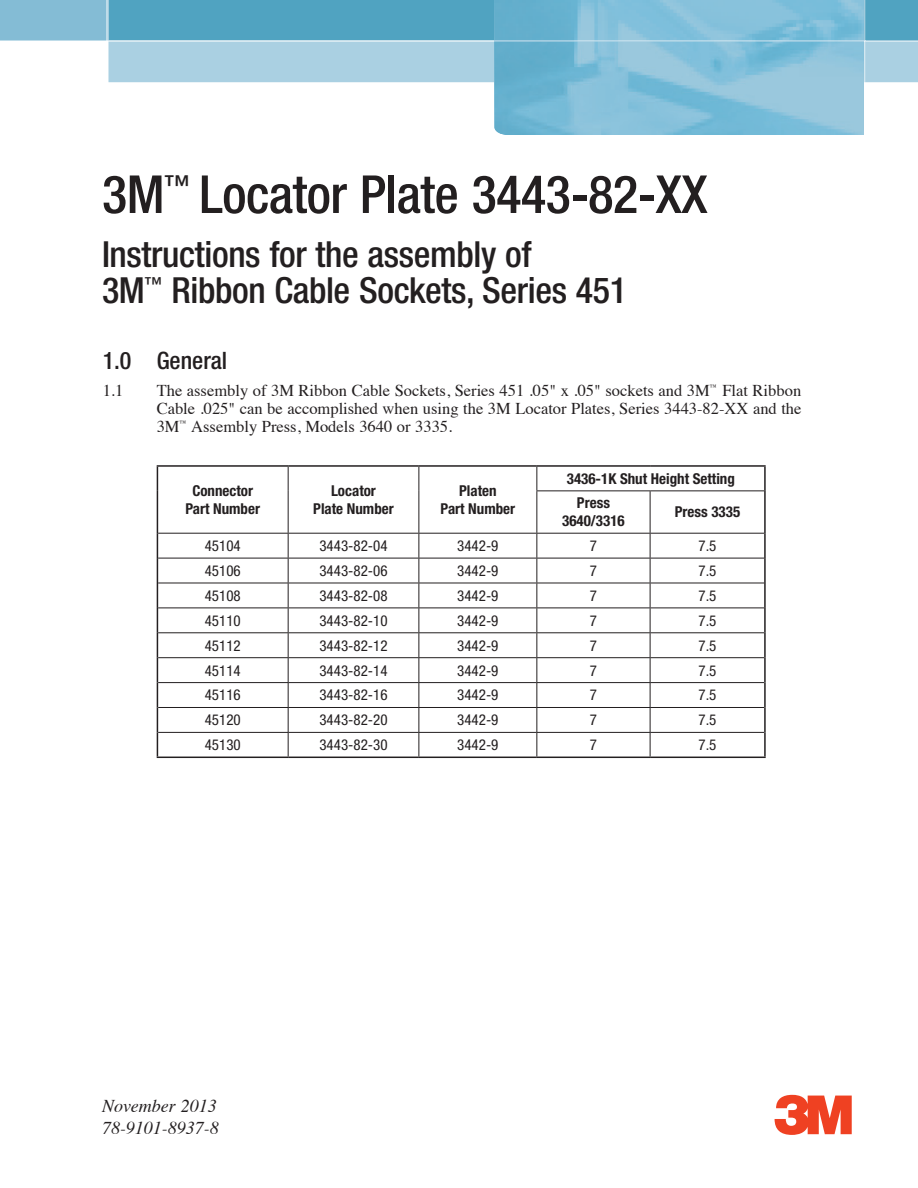
<style>
.page{position:relative;width:918px;height:1188px;background:#fff}
.page>*{position:absolute;margin:0;border:0;box-sizing:border-box;transform-origin:0 0}
.t1{font:54px "Logo 3 Mv 3 tt";color:#ef4122}
.t2{font:500 condensed 52.5px "Helvetica Neue LT Std";letter-spacing:-.01em;color:#231f20}
.t3{font:500 condensed 36px/36px "Helvetica Neue LT Std";letter-spacing:-.01em;color:#231f20}
.t4{font:500 condensed 24px "Helvetica Neue LT Std";color:#231f20}
.t5{font:italic 18px/21.6px "Times";color:#231f20}
.t6{font:16.5px/18px "Times";color:#231f20;text-align:justify}
.t7{font:condensed 15px "Helvetica Neue LT Std";color:#231f20}
.t8{font:700 condensed 15px/18px "Helvetica Neue LT Std";color:#231f20;text-align:center}
</style>
<div class="page">
<svg style="left:0;top:0;width:918px;height:135px"></svg>
<hr style="left:536px;top:490px;width:114px;height:1px;background:#231f20">
<hr style="left:650px;top:490px;width:114px;height:1px;background:#231f20">
<hr style="left:158px;top:533px;width:130px;height:1px;background:#231f20">
<hr style="left:288px;top:533px;width:131px;height:1px;background:#231f20">
<hr style="left:419px;top:533px;width:118px;height:1px;background:#231f20">
<hr style="left:537px;top:533px;width:113px;height:1px;background:#231f20">
<hr style="left:650px;top:533px;width:114px;height:1px;background:#231f20">
<hr style="left:158px;top:558px;width:130px;height:1px;background:#231f20">
<hr style="left:288px;top:558px;width:131px;height:1px;background:#231f20">
<hr style="left:419px;top:558px;width:118px;height:1px;background:#231f20">
<hr style="left:537px;top:558px;width:113px;height:1px;background:#231f20">
<hr style="left:650px;top:558px;width:114px;height:1px;background:#231f20">
<hr style="left:158px;top:583px;width:130px;height:1px;background:#231f20">
<hr style="left:288px;top:583px;width:131px;height:1px;background:#231f20">
<hr style="left:419px;top:583px;width:118px;height:1px;background:#231f20">
<hr style="left:537px;top:583px;width:113px;height:1px;background:#231f20">
<hr style="left:650px;top:583px;width:114px;height:1px;background:#231f20">
<hr style="left:158px;top:608px;width:130px;height:1px;background:#231f20">
<hr style="left:288px;top:608px;width:131px;height:1px;background:#231f20">
<hr style="left:419px;top:608px;width:118px;height:1px;background:#231f20">
<hr style="left:537px;top:608px;width:113px;height:1px;background:#231f20">
<hr style="left:650px;top:608px;width:114px;height:1px;background:#231f20">
<hr style="left:158px;top:632px;width:130px;height:1px;background:#231f20">
<hr style="left:288px;top:632px;width:131px;height:1px;background:#231f20">
<hr style="left:419px;top:632px;width:118px;height:1px;background:#231f20">
<hr style="left:537px;top:632px;width:113px;height:1px;background:#231f20">
<hr style="left:650px;top:632px;width:114px;height:1px;background:#231f20">
<hr style="left:158px;top:657px;width:130px;height:1px;background:#231f20">
<hr style="left:288px;top:657px;width:131px;height:1px;background:#231f20">
<hr style="left:419px;top:657px;width:118px;height:1px;background:#231f20">
<hr style="left:537px;top:657px;width:113px;height:1px;background:#231f20">
<hr style="left:650px;top:657px;width:114px;height:1px;background:#231f20">
<hr style="left:158px;top:682px;width:130px;height:1px;background:#231f20">
<hr style="left:288px;top:682px;width:131px;height:1px;background:#231f20">
<hr style="left:419px;top:682px;width:118px;height:1px;background:#231f20">
<hr style="left:537px;top:682px;width:113px;height:1px;background:#231f20">
<hr style="left:650px;top:682px;width:114px;height:1px;background:#231f20">
<hr style="left:158px;top:707px;width:130px;height:1px;background:#231f20">
<hr style="left:288px;top:707px;width:131px;height:1px;background:#231f20">
<hr style="left:419px;top:707px;width:118px;height:1px;background:#231f20">
<hr style="left:537px;top:707px;width:113px;height:1px;background:#231f20">
<hr style="left:650px;top:707px;width:114px;height:1px;background:#231f20">
<hr style="left:158px;top:732px;width:130px;height:1px;background:#231f20">
<hr style="left:288px;top:732px;width:131px;height:1px;background:#231f20">
<hr style="left:419px;top:732px;width:118px;height:1px;background:#231f20">
<hr style="left:537px;top:732px;width:113px;height:1px;background:#231f20">
<hr style="left:650px;top:732px;width:114px;height:1px;background:#231f20">
<svg style="left:288px;top:467px;width:1px;height:24px"></svg>
<svg style="left:419px;top:467px;width:1px;height:24px"></svg>
<svg style="left:536px;top:467px;width:1px;height:23px"></svg>
<hr style="left:288px;top:491px;width:1px;height:42px;background:#231f20">
<hr style="left:419px;top:491px;width:1px;height:42px;background:#231f20">
<hr style="left:536px;top:491px;width:1px;height:42px;background:#231f20">
<hr style="left:650px;top:491px;width:1px;height:42px;background:#231f20">
<svg style="left:288px;top:534px;width:1px;height:223px"></svg>
<svg style="left:419px;top:534px;width:1px;height:223px"></svg>
<svg style="left:536px;top:534px;width:1px;height:223px"></svg>
<svg style="left:650px;top:534px;width:1px;height:223px"></svg>
<hr style="left:157px;top:465px;width:131px;height:2px;background:#231f20">
<svg style="left:157px;top:467px;width:1px;height:24px"></svg>
<hr style="left:288px;top:465px;width:131px;height:2px;background:#231f20">
<hr style="left:419px;top:465px;width:118px;height:2px;background:#231f20">
<hr style="left:157px;top:491px;width:1px;height:42px;background:#231f20">
<hr style="left:537px;top:465px;width:113px;height:2px;background:#231f20">
<hr style="left:650px;top:465px;width:116px;height:2px;background:#231f20">
<hr style="left:764px;top:467px;width:2px;height:24px;background:#231f20">
<hr style="left:764px;top:491px;width:2px;height:42px;background:#231f20">
<hr style="left:764px;top:533px;width:2px;height:25px;background:#231f20">
<hr style="left:764px;top:558px;width:2px;height:25px;background:#231f20">
<hr style="left:764px;top:583px;width:2px;height:25px;background:#231f20">
<hr style="left:764px;top:608px;width:2px;height:25px;background:#231f20">
<hr style="left:764px;top:633px;width:2px;height:25px;background:#231f20">
<hr style="left:764px;top:658px;width:2px;height:25px;background:#231f20">
<hr style="left:764px;top:683px;width:2px;height:24px;background:#231f20">
<hr style="left:764px;top:707px;width:2px;height:25px;background:#231f20">
<svg style="left:157px;top:533px;width:1px;height:224px"></svg>
<hr style="left:764px;top:732px;width:2px;height:25px;background:#231f20">
<hr style="left:157px;top:757px;width:131px;height:1px;background:#231f20">
<hr style="left:288px;top:757px;width:131px;height:1px;background:#231f20">
<hr style="left:419px;top:757px;width:118px;height:1px;background:#231f20">
<hr style="left:537px;top:757px;width:113px;height:1px;background:#231f20">
<hr style="left:650px;top:757px;width:116px;height:1px;background:#231f20">
<h2 class="t2" style="left:102px;top:163px;width:607px">3M<sup>™</sup> Locator Plate 3443-82-XX</h2>
<h3 class="t3" style="left:102px;top:236px;width:527px">Instructions for the assembly of<br>3M<sup>™</sup> Ribbon Cable Sockets, Series 451</h3>
<h3 class="t4" style="left:103px;top:346px;width:126px">1.0 General</h3>
<p class="t6" style="left:103px;top:380px;width:22px">1.1</p>
<p class="t6" style="left:157px;top:380px;width:646px">The assembly of 3M Ribbon Cable Sockets, Series 451 .05" x .05" sockets and 3M<sup>™</sup> Flat Ribbon Cable .025" can be accomplished when using the 3M Locator Plates, Series 3443-82-XX and the 3M<sup>™</sup> Assembly Press, Models 3640 or 3335.</p>
<p class="t8" style="left:186px;top:482px;width:76px">Connector<br>Part Number</p>
<p class="t8" style="left:313px;top:482px;width:82px">Locator<br>Plate Number</p>
<p class="t8" style="left:441px;top:482px;width:76px">Platen<br>Part Number</p>
<p class="t8" style="left:577px;top:466px;width:160px;line-height:24.5px;text-align:left;text-indent:-10px">3436-1K Shut Height Setting<br>Press</p>
<p class="t8" style="left:562px;top:512px;width:64px">3640/3316</p>
<p class="t8" style="left:675px;top:503px;width:67px">Press 3335</p>
<p class="t7" style="left:205px;top:537px;width:37px">45104</p>
<p class="t7" style="left:319px;top:537px;width:70px">3443-82-04</p>
<p class="t7" style="left:457px;top:537px;width:43px">3442-9</p>
<p class="t7" style="left:590px;top:537px;width:9px">7</p>
<p class="t7" style="left:699px;top:537px;width:20px">7.5</p>
<p class="t7" style="left:205px;top:562px;width:37px">45106</p>
<p class="t7" style="left:319px;top:562px;width:70px">3443-82-06</p>
<p class="t7" style="left:457px;top:562px;width:43px">3442-9</p>
<p class="t7" style="left:590px;top:562px;width:9px">7</p>
<p class="t7" style="left:699px;top:562px;width:20px">7.5</p>
<p class="t7" style="left:205px;top:587px;width:37px">45108</p>
<p class="t7" style="left:319px;top:587px;width:70px">3443-82-08</p>
<p class="t7" style="left:457px;top:587px;width:43px">3442-9</p>
<p class="t7" style="left:590px;top:587px;width:9px">7</p>
<p class="t7" style="left:699px;top:587px;width:20px">7.5</p>
<p class="t7" style="left:205px;top:612px;width:37px">45110</p>
<p class="t7" style="left:319px;top:612px;width:70px">3443-82-10</p>
<p class="t7" style="left:457px;top:612px;width:43px">3442-9</p>
<p class="t7" style="left:590px;top:612px;width:9px">7</p>
<p class="t7" style="left:699px;top:612px;width:20px">7.5</p>
<p class="t7" style="left:205px;top:637px;width:37px">45112</p>
<p class="t7" style="left:319px;top:637px;width:70px">3443-82-12</p>
<p class="t7" style="left:457px;top:637px;width:43px">3442-9</p>
<p class="t7" style="left:590px;top:637px;width:9px">7</p>
<p class="t7" style="left:699px;top:637px;width:20px">7.5</p>
<p class="t7" style="left:205px;top:662px;width:37px">45114</p>
<p class="t7" style="left:319px;top:662px;width:70px">3443-82-14</p>
<p class="t7" style="left:457px;top:662px;width:43px">3442-9</p>
<p class="t7" style="left:590px;top:662px;width:9px">7</p>
<p class="t7" style="left:699px;top:662px;width:20px">7.5</p>
<p class="t7" style="left:205px;top:686px;width:37px">45116</p>
<p class="t7" style="left:319px;top:686px;width:70px">3443-82-16</p>
<p class="t7" style="left:457px;top:686px;width:43px">3442-9</p>
<p class="t7" style="left:590px;top:686px;width:9px">7</p>
<p class="t7" style="left:699px;top:686px;width:20px">7.5</p>
<p class="t7" style="left:205px;top:711px;width:37px">45120</p>
<p class="t7" style="left:319px;top:711px;width:70px">3443-82-20</p>
<p class="t7" style="left:457px;top:711px;width:43px">3442-9</p>
<p class="t7" style="left:590px;top:711px;width:9px">7</p>
<p class="t7" style="left:699px;top:711px;width:20px">7.5</p>
<p class="t7" style="left:205px;top:736px;width:37px">45130</p>
<p class="t7" style="left:319px;top:736px;width:70px">3443-82-30</p>
<p class="t7" style="left:457px;top:736px;width:43px">3442-9</p>
<p class="t7" style="left:590px;top:736px;width:9px">7</p>
<p class="t7" style="left:699px;top:736px;width:20px">7.5</p>
<p class="t5" style="left:102px;top:1094px;width:118px">November 2013<br>78-9101-8937-8</p>
<h1 class="t1" style="left:774px;top:1084px;width:80px">3</h1>
</div>
